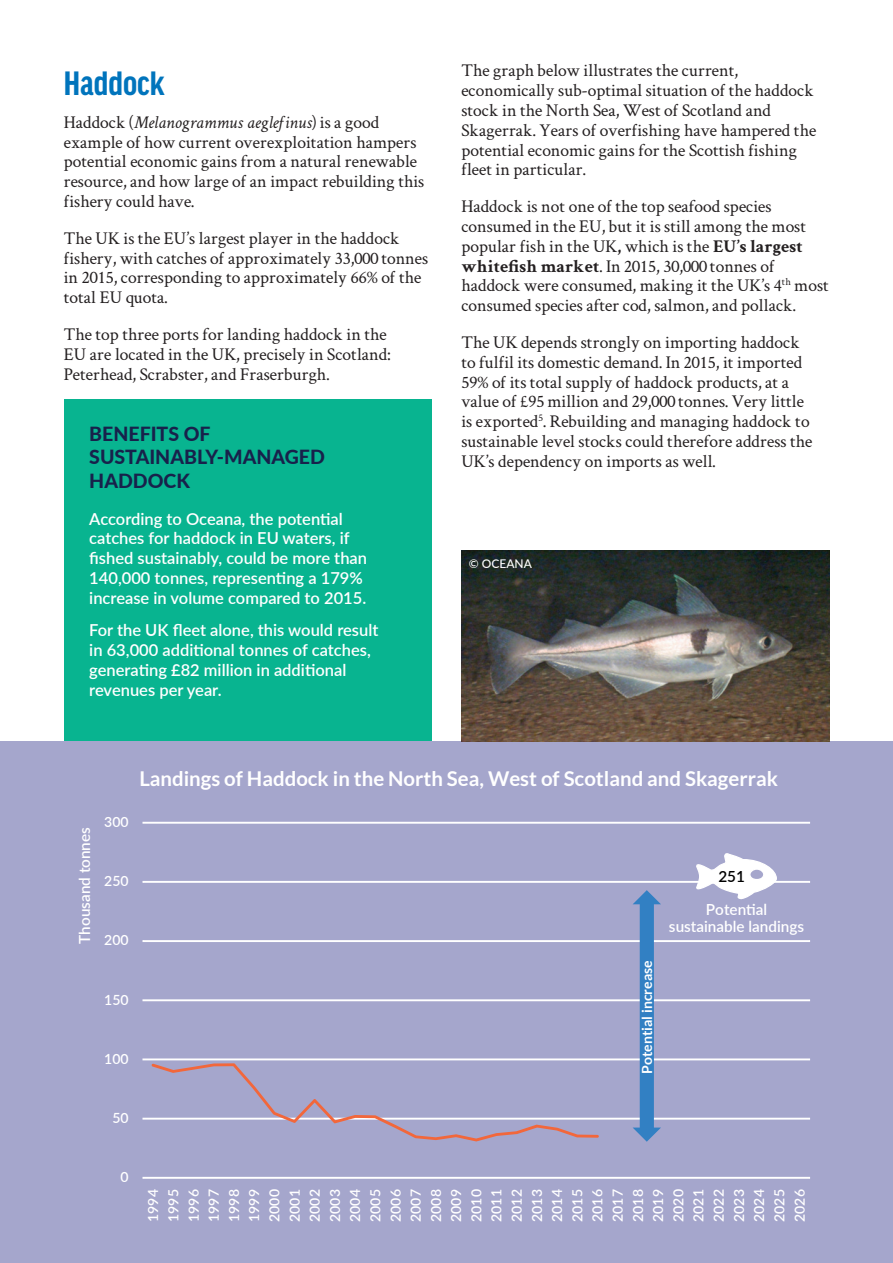
<style>
.page{position:relative;width:893px;height:1263px;background:#fff}
.page>*{position:absolute;margin:0;border:0;box-sizing:border-box;transform-origin:0 0}
.t1{font:700 condensed 36px "Good Headline OT";color:#0074bc}
.t2{font:700 20.4px "Lato";color:#fff}
.t3{font:800 19.5px/23.4px "Lato";color:#18214b}
.t4{font:18px/19.8px "Crimson Text";color:#231f20}
.t5{font:600 16.5px/19.8px "Lato";color:#fff}
.t6{font:600 15.3px/17.9px "Lato";color:#fff;text-align:center}
.t7{font:600 15.3px "Lato";color:#000}
.t8{font:600 13.95px/20.2px "Lato";color:#fff;text-align:justify}
.t9{font:700 13.95px "Lato";color:#fff}
.t10{font:500 12px "Lato";color:#fff}
.s1{font-style:italic}
.s2{font-weight:700}
</style>
<div class="page">
<div style="left:64px;top:400px;width:368px;height:341px;background:#08b490"></div>
<div style="left:0;top:741px;width:893px;height:522px;background:#a5a6cc"></div>
<div style="left:143px;top:822px;width:667px;height:1px;border:1px solid #fff"></div>
<div style="left:143px;top:881px;width:667px;height:1px;border:1px solid #fff"></div>
<div style="left:143px;top:940px;width:667px;height:2px;border:1px solid #fff"></div>
<div style="left:143px;top:1000px;width:667px;height:1px;border:1px solid #fff"></div>
<div style="left:143px;top:1059px;width:667px;height:1px;border:1px solid #fff"></div>
<div style="left:143px;top:1118px;width:667px;height:1px;border:1px solid #fff"></div>
<div style="left:143px;top:1177px;width:667px;height:1px;border:1px solid #fff"></div>
<svg style="left:151px;top:1063px;width:448px;height:78px"></svg>
<svg style="left:695px;top:853px;width:83px;height:47px"></svg>
<svg style="left:633px;top:890px;width:28px;height:252px"></svg>
<img style="left:461px;top:551px;width:368px;height:190px">
<h1 class="t1" style="left:64px;top:67px;width:103px">Haddock</h1>
<p class="t4" style="left:64px;top:111px;width:362px">Haddock (<span class="s1">Melanogrammus aeglefinus</span>) is a good example of how current overexploitation hampers potential economic gains from a natural renewable resource, and how large of an impact rebuilding this fishery could have.</p>
<p class="t4" style="left:64px;top:227px;width:366px">The UK is the EU’s largest player in the haddock fishery, with catches of approximately 33,000 tonnes in 2015, corresponding to approximately 66% of the total EU quota.</p>
<p class="t4" style="left:64px;top:323px;width:328px">The top three ports for landing haddock in the<br>EU are located in the UK, precisely in Scotland:<br>Peterhead, Scrabster, and Fraserburgh.</p>
<p class="t3" style="left:89px;top:421px;width:237px">BENEFITS OF<br>SUSTAINABLY‑MANAGED<br>HADDOCK</p>
<p class="t5" style="left:89px;top:508px;width:279px">According to Oceana, the potential catches for haddock in EU waters, if fished sustainably, could be more than 140,000 tonnes, representing a 179% increase in volume compared to 2015.</p>
<p class="t5" style="left:89px;top:620px;width:291px">For the UK fleet alone, this would result in 63,000 additional tonnes of catches, generating £82 million in additional revenues per year.</p>
<p class="t4" style="left:461px;top:60px;width:356px">The graph below illustrates the current, economically sub‑optimal situation of the haddock stock in the North Sea, West of Scotland and Skagerrak. Years of overfishing have hampered the potential economic gains for the Scottish fishing fleet in particular.</p>
<p class="t4" style="left:461px;top:196px;width:369px">Haddock is not one of the top seafood species consumed in the EU, but it is still among the most popular fish in the UK<span class="s2">,</span> which is the <span class="s2">EU’s largest whitefish market</span>. In 2015, 30,000 tonnes of haddock were consumed, making it the UK’s 4<sup>th</sup> most consumed species after cod, salmon, and pollack.</p>
<p class="t4" style="left:461px;top:331px;width:353px">The UK depends strongly on importing haddock to fulfil its domestic demand. In 2015, it imported 59% of its total supply of haddock products, at a value of £95 million and 29,000 tonnes. Very little is exported<sup>5</sup>. Rebuilding and managing haddock to sustainable level stocks could therefore address the UK’s dependency on imports as well.</p>
<p class="t10" style="left:469px;top:555px;width:65px">© OCEANA</p>
<p class="t6" style="left:75px;top:944px;width:118px;rotate:-90deg">Thousand tonnes</p>
<p class="t8" style="left:104px;top:811px;width:26px">300</p>
<p class="t2" style="left:139px;top:767px;width:640px">Landings of Haddock in the North Sea, West of Scotland and Skagerrak</p>
<p class="t8" style="left:104px;top:870px;width:26px">250</p>
<p class="t8" style="left:104px;top:930px;width:26px">200</p>
<p class="t8" style="left:104px;top:989px;width:26px">150</p>
<p class="t8" style="left:104px;top:1048px;width:26px">100</p>
<p class="t9" style="left:639px;top:1074px;width:115px;rotate:-90deg">Potential increase</p>
<p class="t7" style="left:718px;top:866px;width:28px">251</p>
<p class="t6" style="left:669px;top:899px;width:137px">Potential sustainable landings</p>
<p class="t8" style="left:112px;top:1107px;width:18px">50</p>
<p class="t8" style="left:121px;top:1166px;width:10px">0</p>
<p class="t8" style="left:142px;top:1222px;width:34px;rotate:-90deg">1994<br>1995<br>1996<br>1997<br>1998<br>1999<br>2000<br>2001<br>2002<br>2003<br>2004<br>2005<br>2006<br>2007<br>2008<br>2009<br>2010<br>2011<br>2012<br>2013<br>2014<br>2015<br>2016<br>2017<br>2018<br>2019<br>2020<br>2021<br>2022<br>2023<br>2024<br>2025<br>2026</p>
</div>
